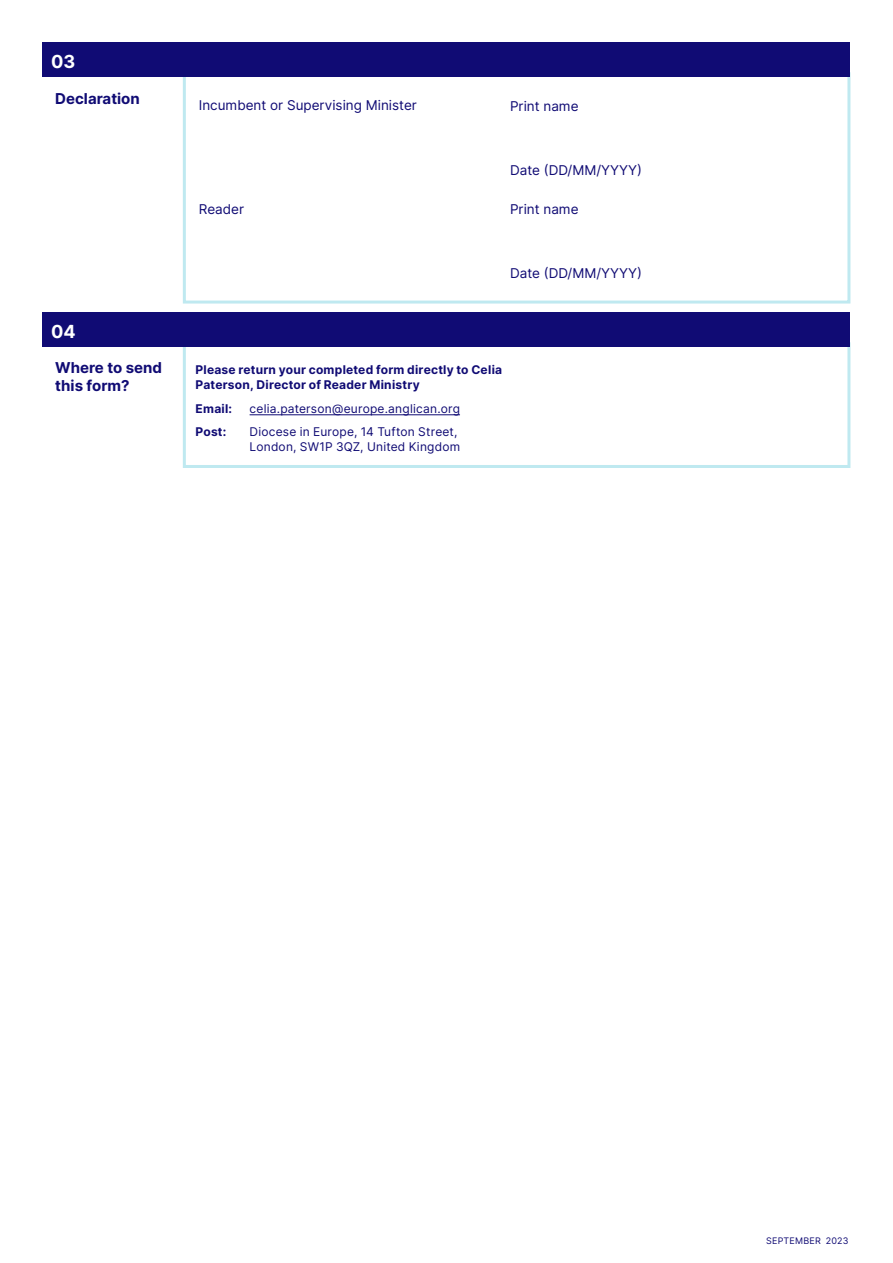
<style>
.page{position:relative;width:893px;height:1263px;background:#fff}
.page>*{position:absolute;margin:0;border:0;box-sizing:border-box;transform-origin:0 0}
.t1{font:700 18px "Inter";color:#fff}
.t2{font:700 15px/18px "Inter";color:#100b74}
.t3{font:13.5px "Inter";color:#100b74}
.t4{font:12px/15px "Inter";letter-spacing:.02em;color:#100b74}
.t5{font:700 12px/15px "Inter";letter-spacing:.02em;color:#100b74}
.t6{font:9px "Inter";letter-spacing:.015em;color:#100b74}
</style>
<div class="page">
<div style="left:183px;top:342px;width:667px;height:126px;border:3px solid #bfe9f0"></div>
<div style="left:43px;top:313px;width:807px;height:34px;background:#100b74"></div>
<hr style="left:250px;top:414px;width:210px;height:1px;background:#100b74">
<div style="left:183px;top:72px;width:667px;height:232px;border:3px solid #bfe9f0"></div>
<div style="left:43px;top:43px;width:807px;height:34px;background:#100b74"></div>
<h1 class="t1" style="left:51px;top:49px;width:26px">03</h1>
<p class="t2" style="left:55px;top:89px;width:86px">Declaration</p>
<p class="t3" style="left:199px;top:95px;width:220px">Incumbent or Supervising Minister</p>
<p class="t3" style="left:510px;top:96px;width:70px">Print name</p>
<p class="t3" style="left:510px;top:160px;width:134px">Date (DD/MM/YYYY)</p>
<p class="t3" style="left:199px;top:199px;width:47px">Reader</p>
<p class="t3" style="left:510px;top:199px;width:70px">Print name</p>
<p class="t3" style="left:510px;top:263px;width:134px">Date (DD/MM/YYYY)</p>
<h1 class="t1" style="left:51px;top:319px;width:26px">04</h1>
<p class="t2" style="left:55px;top:358px;width:108px">Where to send this form?</p>
<p class="t5" style="left:196px;top:362px;width:308px">Please return your completed form directly to Celia<br>Paterson, Director of Reader Ministry</p>
<p class="t5" style="left:196px;top:401px;width:38px">Email:</p>
<p class="t4" style="left:250px;top:401px;width:212px">celia.paterson@europe.anglican.org</p>
<p class="t5" style="left:196px;top:424px;width:32px">Post:</p>
<p class="t4" style="left:250px;top:424px;width:212px">Diocese in Europe, 14 Tufton Street,<br>London, SW1P 3QZ, United Kingdom</p>
<p class="t6" style="left:766px;top:1234px;width:84px">SEPTEMBER 2023</p>
</div>
